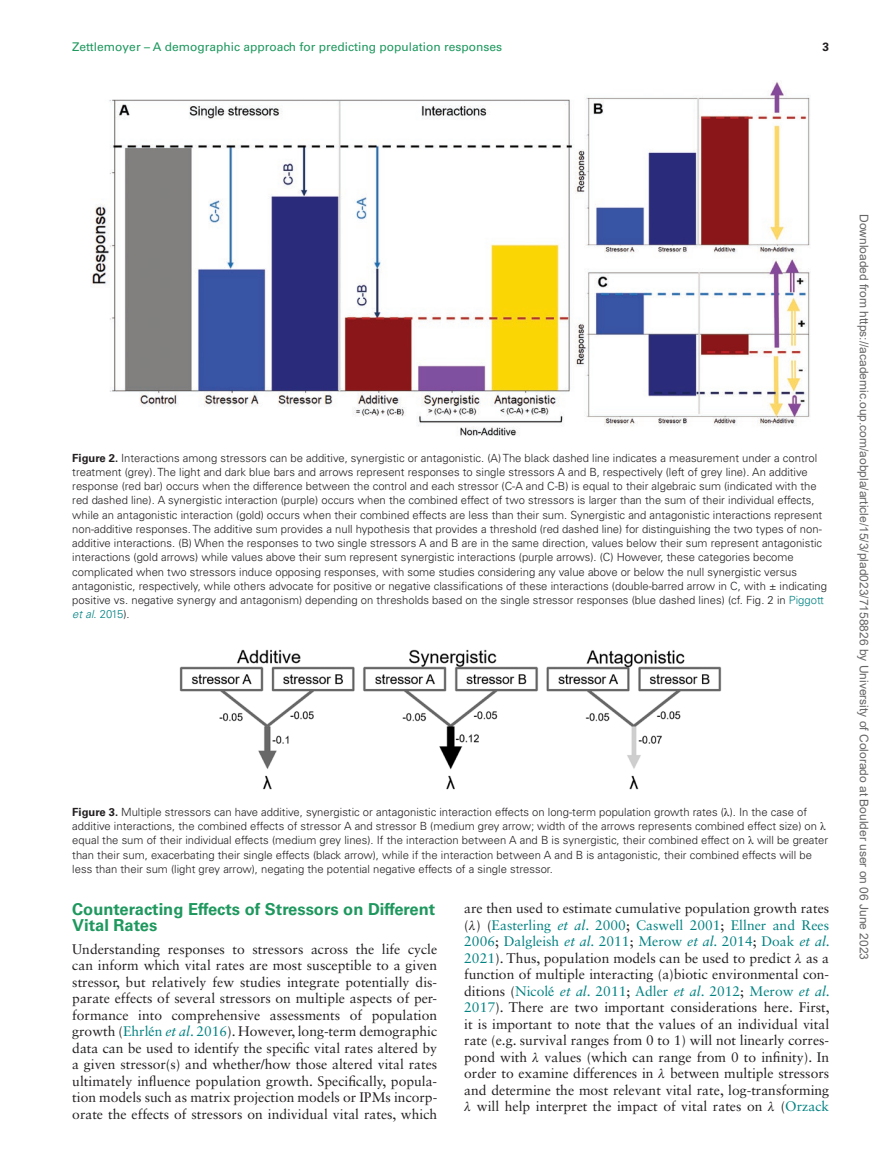
<style>
.page{position:relative;width:893px;height:1174px;background:#fff}
.page>*{position:absolute;margin:0;border:0;box-sizing:border-box;transform-origin:0 0}
.t1{font:700 16.5px/16.5px "Univers LT Std";color:#1e985e}
.t2{font:13.8px/16.5px "Sabon LT Std";color:#231f20;text-align:justify}
.t3{font:12px "Arial";color:#666}
.t4{font:12px "Univers LT Std";color:#1e985e}
.t5{font:700 12px "Univers LT Std";color:#231f20}
.t6{font:300 11.25px/14.2px "Univers LT Std";color:#231f20}
.s1{font-weight:700}
.s2{color:#008181}
.s3{font-style:italic;color:#008181}
.s4{font-family:"Gandhari Unicode";font-weight:400}
.s5{font-family:"STIX General";color:#008181}
.s6{font-family:"Gandhari Unicode";font-style:italic}
</style>
<div class="page">
<img style="left:91px;top:82px;width:720px;height:354px">
<img style="left:179px;top:649px;width:543px;height:141px">
<p class="t4" style="left:72px;top:40px;width:431px">Zettlemoyer – A demographic approach for predicting population responses</p>
<p class="t5" style="left:822px;top:40px;width:8px">3</p>
<p class="t6" style="left:72px;top:450px;width:756px"><span class="s1">Figure 2.</span> Interactions among stressors can be additive, synergistic or antagonistic. (A) The black dashed line indicates a measurement under a control treatment (grey). The light and dark blue bars and arrows represent responses to single stressors A and B, respectively (left of grey line). An additive response (red bar) occurs when the difference between the control and each stressor (C-A and C-B) is equal to their algebraic sum (indicated with the red dashed line). A synergistic interaction (purple) occurs when the combined effect of two stressors is larger than the sum of their individual effects, while an antagonistic interaction (gold) occurs when their combined effects are less than their sum. Synergistic and antagonistic interactions represent non-additive responses. The additive sum provides a null hypothesis that provides a threshold (red dashed line) for distinguishing the two types of non&shy;additive interactions. (B) When the responses to two single stressors A and B are in the same direction, values below their sum represent antagonistic interactions (gold arrows) while values above their sum represent synergistic interactions (purple arrows). (C) However, these categories become complicated when two stressors induce opposing responses, with some studies considering any value above or below the null synergistic versus antagonistic, respectively, while others advocate for positive or negative classifications of these interactions (double-barred arrow in C, with ± indicating positive vs. negative synergy and antagonism) depending on thresholds based on the single stressor responses (blue dashed lines) (cf. Fig. 2 in <span class="s2">Piggott </span><span class="s3">et al</span><span class="s2">. 2015</span>).</p>
<p class="t6" style="left:72px;top:804px;width:757px"><span class="s1">Figure 3.</span> Multiple stressors can have additive, synergistic or antagonistic interaction effects on long-term population growth rates (<span class="s4">λ</span>). In the case of additive interactions, the combined effects of stressor A and stressor B (medium grey arrow; width of the arrows represents combined effect size) on <span class="s4">λ </span>equal the sum of their individual effects (medium grey lines). If the interaction between A and B is synergistic, their combined effect on <span class="s4">λ</span> will be greater than their sum, exacerbating their single effects (black arrow), while if the interaction between A and B is antagonistic, their combined effects will be less than their sum (light grey arrow), negating the potential negative effects of a single stressor.</p>
<h1 class="t1" style="left:72px;top:900px;width:364px">Counteracting Effects of Stressors on Different<br>Vital Rates</h1>
<p class="t2" style="left:72px;top:940px;width:366px">Understanding responses to stressors across the life cycle can inform which vital rates are most susceptible to a given stressor, but relatively few studies integrate potentially dis&shy;parate effects of several stressors on multiple aspects of per&shy;formance into comprehensive assessments of population growth (<span class="s2">Ehrl</span><span class="s5">é</span><span class="s2">n</span> <span class="s3">et al</span><span class="s2">. 2016</span>). However, long-term demographic data can be used to identify the specific vital rates altered by a given stressor(s) and whether/how those altered vital rates ultimately influence population growth. Specifically, popula&shy;tion models such as matrix projection models or IPMs incorp&shy;orate the effects of stressors on individual vital rates, which</p>
<p class="t2" style="left:464px;top:900px;width:367px">are then used to estimate cumulative population growth rates (<span class="s6">λ</span>) (<span class="s2">Easterling</span> <span class="s3">et al</span><span class="s2">. 2000</span>; <span class="s2">Caswell 2001</span>; <span class="s2">Ellner and Rees 2006</span>; <span class="s2">Dalgleish</span> <span class="s3">et al</span><span class="s2">. 2011</span>; <span class="s2">Merow</span> <span class="s3">et al</span><span class="s2">. 2014</span>; <span class="s2">Doak</span> <span class="s3">et al</span><span class="s2">.<br>2021</span>). Thus, population models can be used to predict <span class="s6">λ</span> as a function of multiple interacting (a)biotic environmental con&shy;ditions (<span class="s2">Nicol</span><span class="s5">é</span> <span class="s3">et al</span><span class="s2">. 2011</span>; <span class="s2">Adler</span> <span class="s3">et al</span><span class="s2">. 2012</span>; <span class="s2">Merow</span> <span class="s3">et al</span><span class="s2">.<br>2017</span>). There are two important considerations here. First, it is important to note that the values of an individual vital rate (e.g. survival ranges from 0 to 1) will not linearly corres&shy;pond with <span class="s6">λ</span> values (which can range from 0 to infinity). In order to examine differences in <span class="s6">λ</span> between multiple stressors and determine the most relevant vital rate, log-transforming <span class="s6">λ</span> will help interpret the impact of vital rates on <span class="s6">λ</span> (<span class="s2">Orzack</span></p>
<p class="t3" style="left:868px;top:214px;width:747px;rotate:90deg">Downloaded from https://academic.oup.com/aobpla/article/15/3/plad023/7158826 by University of Colorado at Boulder user on 06 June 2023</p>
</div>
